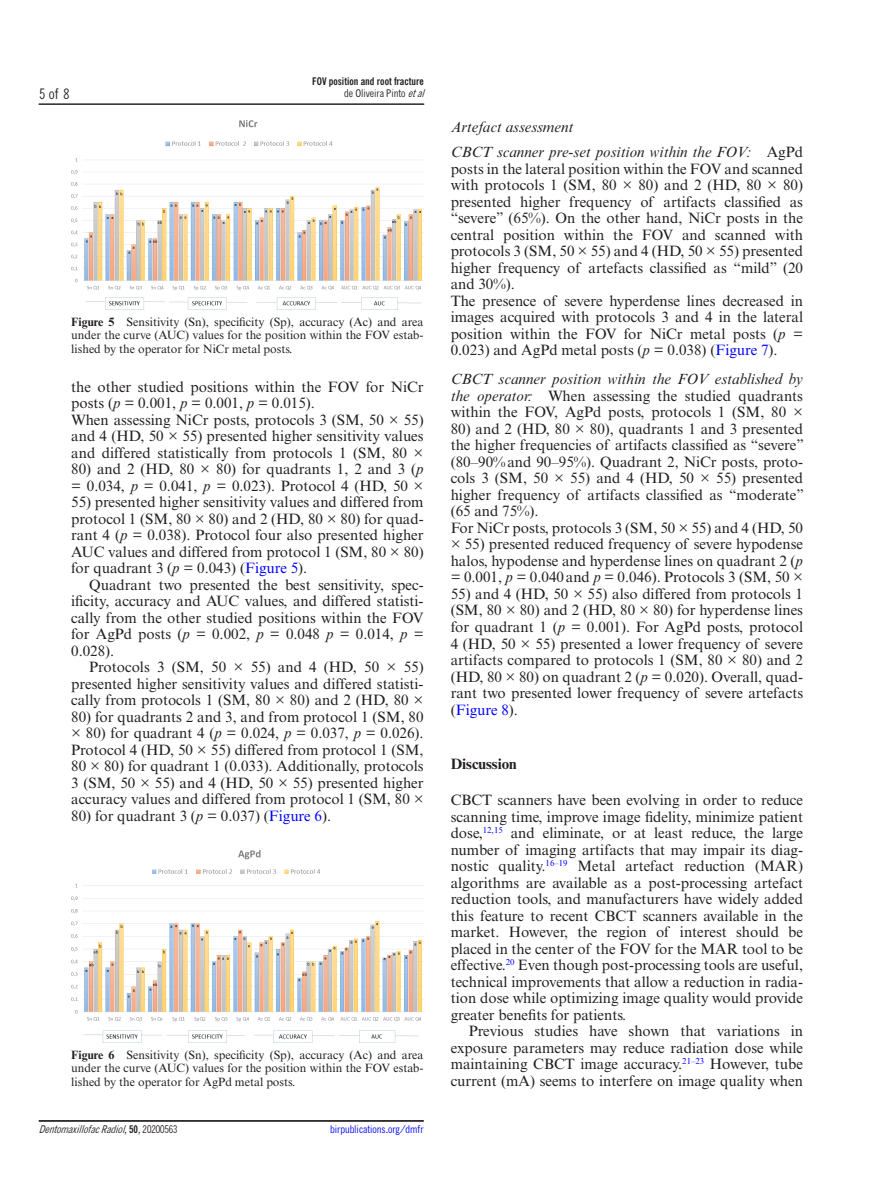
<style>
.page{position:relative;width:893px;height:1187px;background:#fff}
.page>*{position:absolute;margin:0;border:0;box-sizing:border-box;transform-origin:0 0}
.t1{font:15px/16.5px "Times New Roman MT Std";color:#231f20;text-align:justify}
.t2{font:italic 15px/25.5px "Times New Roman MT Std";color:#231f20}
.t3{font:700 15px "Times New Roman MT Std";color:#231f20}
.t4{font:condensed 14.25px "News Gothic MT Std";color:#231f20}
.t5{font:12px/13.5px "Times New Roman MT Std";color:#231f20;text-align:justify}
.t6{font:italic condensed 10.5px "News Gothic MT Std";color:#231f20}
.t7{font:700 condensed 10.5px "News Gothic BT";color:#231f20}
.t8{font:condensed 10.5px "News Gothic MT Std";color:#00f}
.t9{font:condensed 10.5px "News Gothic MT Std";color:#231f20}
.s1{font-style:italic}
.s2{font-weight:700}
.s3{color:#00f}
.s4{font-style:normal}
.s5{font-family:"News Gothic BT";font-weight:700;font-style:normal}
</style>
<div class="page">
<hr style="left:39px;top:104px;width:385px;height:1px;background:#231f20">
<hr style="left:39px;top:1120px;width:385px;height:1px;background:#231f20">
<img style="left:71px;top:121px;width:353px;height:188px">
<img style="left:71px;top:850px;width:353px;height:192px">
<p class="t7" style="left:312px;top:75px;width:113px">FOV position and root fracture</p>
<p class="t4" style="left:39px;top:86px;width:32px">5 of 8</p>
<p class="t9" style="left:344px;top:87px;width:85px">de Oliveira Pinto <span class="s1">etal</span></p>
<p class="t5" style="left:71px;top:315px;width:354px"><span class="s2">Figure 5</span> Sensitivity (Sn), specificity (Sp), accuracy (Ac) and area under the curve (AUC) values for the position within the FOV estab&shy;lished by the operator for NiCr metal posts.</p>
<p class="t1" style="left:71px;top:378px;width:354px;text-align:left">the other studied positions within the FOV for NiCr posts (<span class="s1">p</span> = 0.001, <span class="s1">p</span> = 0.001, <span class="s1">p</span> = 0.015).<br>When assessing NiCr posts, protocols 3 (SM, 50 × 55) and 4 (HD, 50 × 55) presented higher sensitivity values and differed statistically from protocols 1 (SM, 80 ×</p>
<p class="t1" style="left:71px;top:461px;width:354px">80) and 2 (HD, 80 × 80) for quadrants 1, 2 and 3 (<span class="s1">p </span>= 0.034, <span class="s1">p</span> = 0.041, <span class="s1">p</span> = 0.023). Protocol 4 (HD, 50 ×</p>
<p class="t1" style="left:71px;top:494px;width:354px">55) presented higher sensitivity values and differed from protocol 1 (SM, 80 × 80) and 2 (HD, 80 × 80) for quad&shy;rant 4 (<span class="s1">p</span> = 0.038). Protocol four also presented higher AUC values and differed from protocol 1 (SM, 80 × 80) for quadrant 3 (<span class="s1">p</span> = 0.043) (<span class="s3">Figure 5</span>).</p>
<p class="t1" style="left:71px;top:576px;width:354px;text-indent:18px">Quadrant two presented the best sensitivity, spec&shy;ificity, accuracy and AUC values, and differed statisti&shy;cally from the other studied positions within the FOV for AgPd posts (<span class="s1">p</span> = 0.002, <span class="s1">p</span> = 0.048 <span class="s1">p</span> = 0.014, <span class="s1">p</span> = 0.028).</p>
<p class="t1" style="left:71px;top:659px;width:354px;text-indent:18px">Protocols 3 (SM, 50 × 55) and 4 (HD, 50 × 55) presented higher sensitivity values and differed statisti&shy;cally from protocols 1 (SM, 80 × 80) and 2 (HD, 80 ×</p>
<p class="t1" style="left:71px;top:708px;width:354px">80) for quadrants 2 and 3, and from protocol 1 (SM, 80 × 80) for quadrant 4 (<span class="s1">p</span> = 0.024, <span class="s1">p</span> = 0.037, <span class="s1">p</span> = 0.026).<br>Protocol 4 (HD, 50 × 55) differed from protocol 1 (SM, 80 × 80) for quadrant 1 (0.033). Additionally, protocols 3 (SM, 50 × 55) and 4 (HD, 50 × 55) presented higher accuracy values and differed from protocol 1 (SM, 80 ×</p>
<p class="t1" style="left:71px;top:807px;width:261px">80) for quadrant 3 (<span class="s1">p</span> = 0.037) (<span class="s3">Figure 6</span>).</p>
<p class="t5" style="left:71px;top:1047px;width:354px"><span class="s2">Figure 6</span> Sensitivity (Sn), specificity (Sp), accuracy (Ac) and area under the curve (AUC) values for the position within the FOV estab&shy;lished by the operator for AgPd metal posts.</p>
<p class="t6" style="left:39px;top:1123px;width:140px">DentomaxillofacRadiol<span class="s4">,</span> <span class="s5">5 0</span> <span class="s4">, 2 0 2 0 0 5 6 3</span></p>
<p class="t8" style="left:330px;top:1123px;width:95px">birpublications.org/dmfr</p>
<p class="t2" style="left:451px;top:114px;width:354px">Artefact assessment<br>CBCT scanner pre-set position within the FOV: <span class="s4">AgPd</span></p>
<p class="t1" style="left:451px;top:160px;width:354px;text-align:left">posts in the lateral position within the FOV and scanned with protocols 1 (SM, 80 × 80) and 2 (HD, 80 × 80) presented higher frequency of artifacts classified as “severe” (65%). On the other hand, NiCr posts in the central position within the FOV and scanned with protocols 3 (SM, 50 × 55) and 4 (HD, 50 × 55) presented higher frequency of artefacts classified as “mild” (20 and 30%).<br>The presence of severe hyperdense lines decreased in images acquired with protocols 3 and 4 in the lateral position within the FOV for NiCr metal posts (<span class="s1">p</span> = 0.023) and AgPd metal posts (<span class="s1">p</span> = 0.038) (<span class="s3">Figure 7</span>).</p>
<p class="t1" style="left:451px;top:371px;width:354px"><span class="s1">CBCT scanner position within the FOV established by the operator:</span> When assessing the studied quadrants within the FOV, AgPd posts, protocols 1 (SM, 80 ×</p>
<p class="t1" style="left:451px;top:420px;width:355px;text-align:left">80) and 2 (HD, 80 × 80), quadrants 1 and 3 presented the higher frequencies of artifacts classified as “severe” (80–90%and 90–95%). Quadrant 2, NiCr posts, proto&shy;cols 3 (SM, 50 × 55) and 4 (HD, 50 × 55) presented higher frequency of artifacts classified as “moderate” (65 and 75%).<br>For NiCr posts, protocols 3 (SM, 50 × 55) and 4 (HD, 50 × 55) presented reduced frequency of severe hypodense halos, hypodense and hyperdense lines on quadrant 2 (<span class="s1">p </span>= 0.001, <span class="s1">p</span> = 0.040and <span class="s1">p</span> = 0.046). Protocols 3 (SM, 50 ×</p>
<p class="t1" style="left:451px;top:585px;width:354px">55) and 4 (HD, 50 × 55) also differed from protocols 1 (SM, 80 × 80) and 2 (HD, 80 × 80) for hyperdense lines for quadrant 1 (<span class="s1">p</span> = 0.001). For AgPd posts, protocol 4 (HD, 50 × 55) presented a lower frequency of severe artifacts compared to protocols 1 (SM, 80 × 80) and 2 (HD, 80 × 80) on quadrant 2 (<span class="s1">p</span> = 0.020). Overall, quad&shy;rant two presented lower frequency of severe artefacts (<span class="s3">Figure 8</span>).</p>
<p class="t3" style="left:451px;top:754px;width:68px">Discussion</p>
<p class="t1" style="left:451px;top:791px;width:354px">CBCT scanners have been evolving in order to reduce scanning time, improve image fidelity, minimize patient dose,<sup>12,15</sup> and eliminate, or at least reduce, the large number of imaging artifacts that may impair its diag&shy;nostic quality.<sup>16–19</sup> Metal artefact reduction (MAR) algorithms are available as a post-processing artefact reduction tools, and manufacturers have widely added this feature to recent CBCT scanners available in the market. However, the region of interest should be placed in the center of the FOV for the MAR tool to be effective.<sup>20</sup> Even though post-processing tools are useful, technical improvements that allow a reduction in radia&shy;tion dose while optimizing image quality would provide greater benefits for patients.</p>
<p class="t1" style="left:451px;top:1022px;width:354px;text-indent:18px">Previous studies have shown that variations in exposure parameters may reduce radiation dose while maintaining CBCT image accuracy.<sup>21–23</sup> However, tube current (mA) seems to interfere on image quality when</p>
</div>
